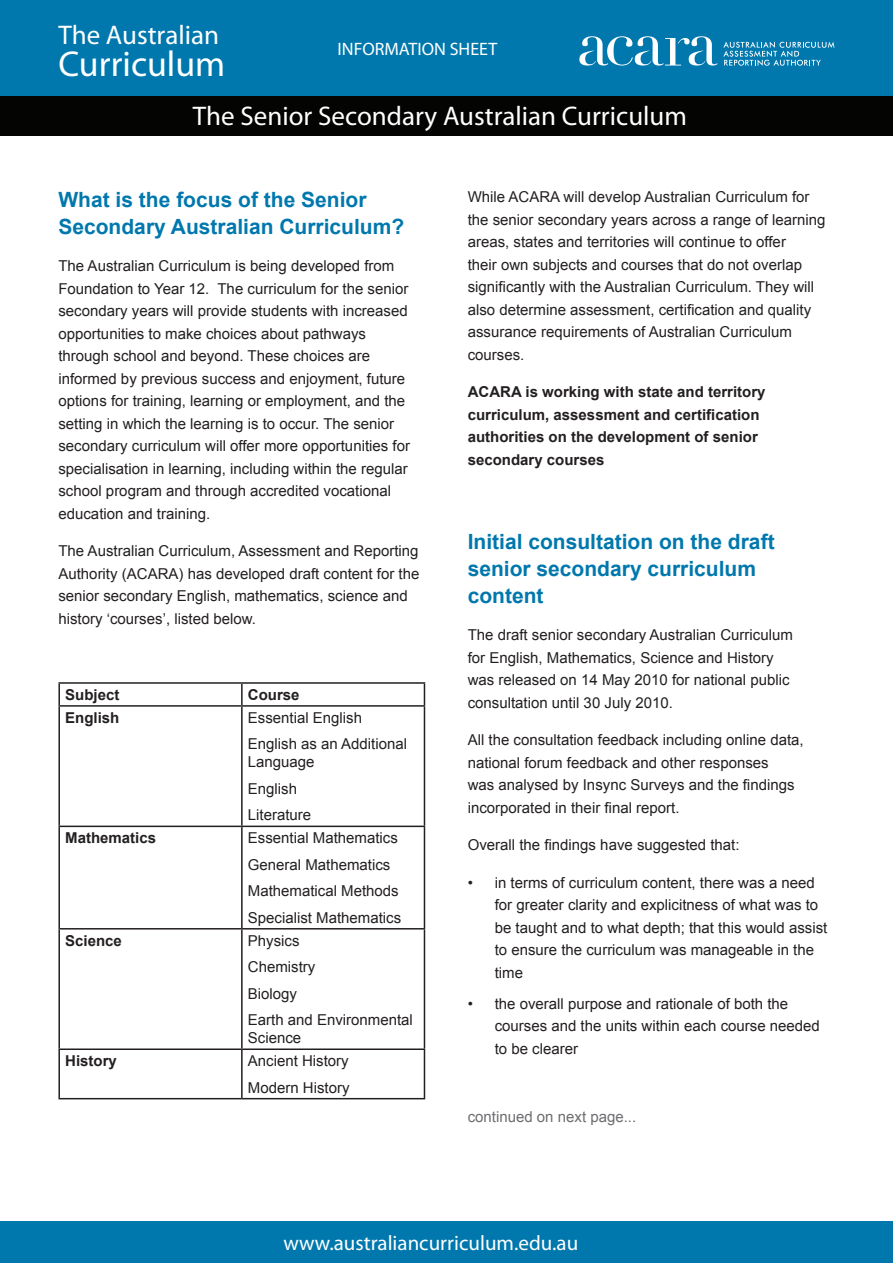
<style>
.page{position:relative;width:893px;height:1263px;background:#fff}
.page>*{position:absolute;margin:0;border:0;box-sizing:border-box;transform-origin:0 0}
.t1{font:36px "Myriad Pro";color:#fff}
.t2{font:27px "Myriad Pro";color:#fff}
.t3{font:700 21px/27px "Arial";color:#0078ad}
.t4{font:21px "Myriad Pro";color:#fff}
.t5{font:18px "Myriad Pro";color:#fff}
.t6{font:15px/22.5px "Arial";color:#231f20}
.t7{font:700 15px/22.5px "Arial";color:#231f20}
.t8{font:15px "Arial";color:#6c6d70}
</style>
<div class="page">
<hr style="left:58px;top:682px;width:184px;height:2px;background:#231f20">
<hr style="left:58px;top:684px;width:2px;height:21px;background:#231f20">
<hr style="left:242px;top:682px;width:183px;height:2px;background:#231f20">
<hr style="left:241px;top:684px;width:2px;height:21px;background:#231f20">
<svg style="left:424px;top:684px;width:1px;height:21px"></svg>
<hr style="left:58px;top:705px;width:184px;height:2px;background:#231f20">
<hr style="left:58px;top:707px;width:2px;height:119px;background:#231f20">
<hr style="left:242px;top:705px;width:183px;height:2px;background:#231f20">
<hr style="left:241px;top:707px;width:2px;height:119px;background:#231f20">
<hr style="left:424px;top:707px;width:1px;height:119px;background:#231f20">
<hr style="left:58px;top:826px;width:184px;height:1px;background:#231f20">
<hr style="left:58px;top:827px;width:2px;height:101px;background:#231f20">
<hr style="left:242px;top:826px;width:183px;height:1px;background:#231f20">
<hr style="left:241px;top:827px;width:2px;height:101px;background:#231f20">
<hr style="left:424px;top:827px;width:1px;height:101px;background:#231f20">
<hr style="left:58px;top:928px;width:184px;height:1px;background:#231f20">
<hr style="left:58px;top:929px;width:2px;height:119px;background:#231f20">
<hr style="left:242px;top:928px;width:183px;height:1px;background:#231f20">
<hr style="left:241px;top:929px;width:2px;height:119px;background:#231f20">
<hr style="left:424px;top:929px;width:1px;height:119px;background:#231f20">
<hr style="left:58px;top:1048px;width:184px;height:2px;background:#231f20">
<hr style="left:58px;top:1050px;width:2px;height:48px;background:#231f20">
<hr style="left:242px;top:1048px;width:183px;height:2px;background:#231f20">
<hr style="left:241px;top:1050px;width:2px;height:48px;background:#231f20">
<hr style="left:424px;top:1050px;width:1px;height:48px;background:#231f20">
<hr style="left:58px;top:1098px;width:184px;height:1px;background:#231f20">
<hr style="left:242px;top:1098px;width:183px;height:1px;background:#231f20">
<div style="left:0;top:1221px;width:893px;height:42px;background:#0078ad"></div>
<div style="left:0;top:96px;width:893px;height:40px;background:#040503"></div>
<div style="left:0;top:0;width:893px;height:96px;background:#0078ad"></div>
<svg style="left:579px;top:36px;width:255px;height:30px"></svg>
<p class="t2" style="left:58px;top:18px;width:162px">The Australian</p>
<p class="t1" style="left:58px;top:42px;width:168px">Curriculum</p>
<p class="t5" style="left:338px;top:37px;width:161px">INFORMATION SHEET</p>
<p class="t2" style="left:193px;top:100px;width:496px">The Senior Secondary Australian Curriculum</p>
<p class="t3" style="left:58px;top:186px;width:347px">What is the focus of the Senior<br>Secondary Australian Curriculum?</p>
<p class="t6" style="left:58px;top:255px;width:353px">The Australian Curriculum is being developed from Foundation to Year 12. The curriculum for the senior secondary years will provide students with increased opportunities to make choices about pathways through school and beyond. These choices are informed by previous success and enjoyment, future options for training, learning or employment, and the setting in which the learning is to occur. The senior secondary curriculum will offer more opportunities for specialisation in learning, including within the regular school program and through accredited vocational education and training.</p>
<p class="t6" style="left:58px;top:540px;width:363px">The Australian Curriculum, Assessment and Reporting Authority (ACARA) has developed draft content for the senior secondary English, mathematics, science and history ‘courses’, listed below.</p>
<p class="t7" style="left:65px;top:684px;width:56px">Subject</p>
<p class="t7" style="left:248px;top:684px;width:53px">Course</p>
<p class="t7" style="left:65px;top:707px;width:56px">English</p>
<p class="t6" style="left:248px;top:706px;width:116px">Essential English</p>
<p class="t6" style="left:248px;top:735px;width:161px;line-height:18px">English as an Additional<br>Language</p>
<p class="t6" style="left:248px;top:777px;width:51px">English</p>
<p class="t6" style="left:248px;top:804px;width:65px">Literature</p>
<p class="t7" style="left:65px;top:827px;width:92px">Mathematics</p>
<p class="t6" style="left:248px;top:827px;width:152px">Essential Mathematics</p>
<p class="t6" style="left:248px;top:853px;width:144px">General Mathematics</p>
<p class="t6" style="left:248px;top:880px;width:152px">Mathematical Methods</p>
<p class="t6" style="left:248px;top:906px;width:155px">Specialist Mathematics</p>
<p class="t7" style="left:65px;top:930px;width:58px">Science</p>
<p class="t6" style="left:248px;top:929px;width:53px">Physics</p>
<p class="t6" style="left:248px;top:956px;width:69px">Chemistry</p>
<p class="t6" style="left:248px;top:982px;width:51px">Biology</p>
<p class="t6" style="left:248px;top:1011px;width:167px;line-height:18px">Earth and Environmental<br>Science</p>
<p class="t7" style="left:65px;top:1050px;width:53px">History</p>
<p class="t6" style="left:248px;top:1050px;width:102px">Ancient History</p>
<p class="t6" style="left:248px;top:1076px;width:103px">Modern History</p>
<p class="t6" style="left:468px;top:186px;width:359px">While ACARA will develop Australian Curriculum for the senior secondary years across a range of learning areas, states and territories will continue to offer<br>their own subjects and courses that do not overlap significantly with the Australian Curriculum. They will also determine assessment, certification and quality assurance requirements of Australian Curriculum courses.</p>
<p class="t7" style="left:468px;top:381px;width:299px">ACARA is working with state and territory curriculum, assessment and certification authorities on the development of senior secondary courses</p>
<p class="t3" style="left:468px;top:529px;width:308px">Initial consultation on the draft senior secondary curriculum content</p>
<p class="t6" style="left:468px;top:624px;width:327px">The draft senior secondary Australian Curriculum for English, Mathematics, Science and History was released on 14 May 2010 for national public consultation until 30 July 2010.</p>
<p class="t6" style="left:468px;top:729px;width:338px">All the consultation feedback including online data, national forum feedback and other responses<br>was analysed by Insync Surveys and the findings incorporated in their final report.</p>
<p class="t6" style="left:468px;top:834px;width:273px">Overall the findings have suggested that:</p>
<p class="t6" style="left:495px;top:871px;width:334px;text-indent:-27px">• in terms of curriculum content, there was a need for greater clarity and explicitness of what was to be taught and to what depth; that this would assist to ensure the curriculum was manageable in the time</p>
<p class="t6" style="left:495px;top:992px;width:327px;text-indent:-27px">• the overall purpose and rationale of both the courses and the units within each course needed to be clearer</p>
<p class="t8" style="left:468px;top:1107px;width:170px">continued on next page...</p>
<p class="t4" style="left:283px;top:1229px;width:296px">www.australiancurriculum.edu.au</p>
</div>
